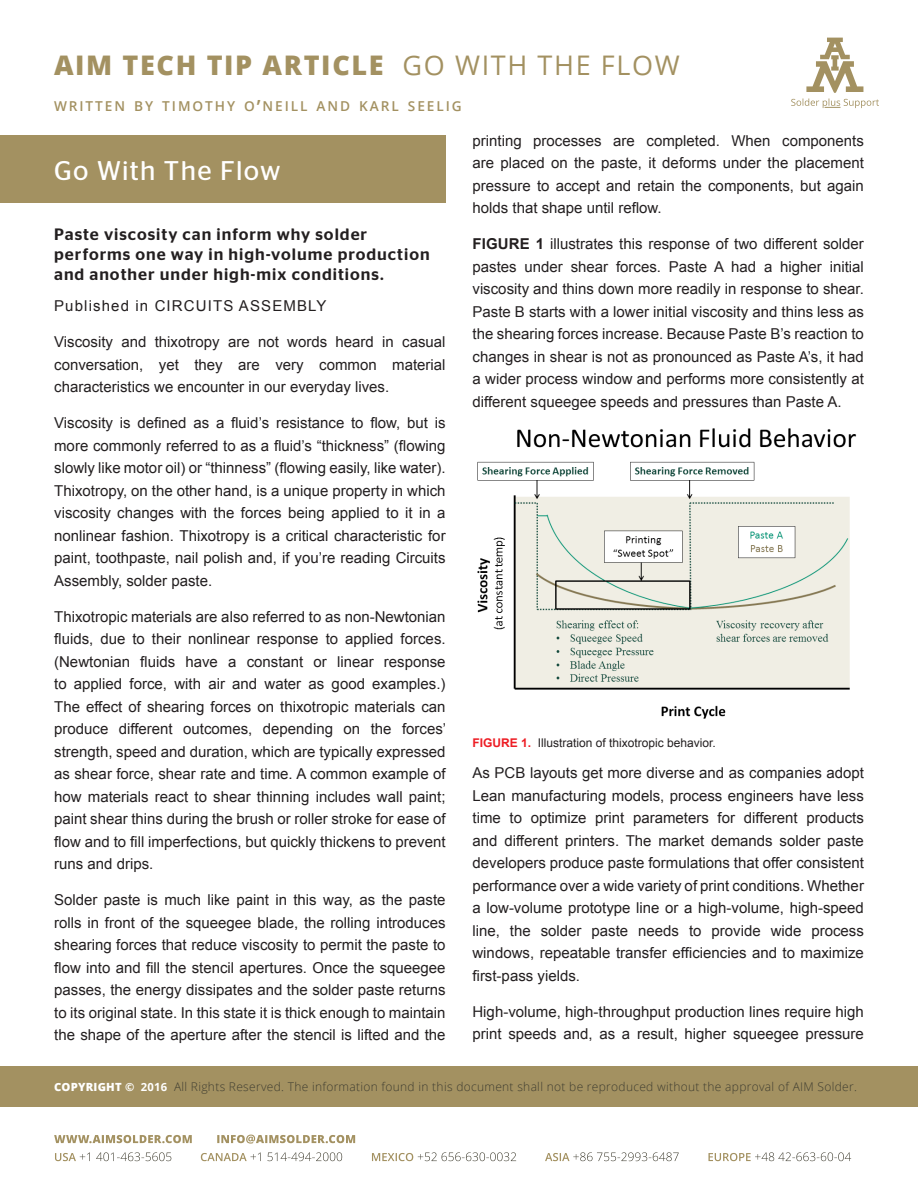
<style>
.page{position:relative;width:918px;height:1188px;background:#fff}
.page>*{position:absolute;margin:0;border:0;box-sizing:border-box;transform-origin:0 0}
.t1{font:800 27px "Open Sans";letter-spacing:.06em;color:#a39161}
.t2{font:27px "Stag Sans";letter-spacing:.05em;color:#fff}
.t3{font:500 16.5px/19.8px "Stag Sans";letter-spacing:.06em;color:#231f20}
.t4{font:15px/22.5px "Arial";color:#231f20;text-align:justify}
.t5{font:15px "Arial";letter-spacing:.075em;color:#231f20}
.t6{font:600 13.65px "Open Sans";letter-spacing:.145em;color:#a39161}
.t7{font:300 12px "Open Sans";letter-spacing:.025em;color:#403e31}
.t8{font:12px "Arial";color:#231f20}
.s1{font-weight:400}
.s2{font-size:19.5px}
.s3{font-weight:700}
.s4{font-weight:700;color:#ed1d24}
.s5{font-weight:800;font-size:11.25px;color:#fff}
.s6{font-weight:700;font-size:11.25px;color:#fff}
</style>
<div class="page">
<div style="left:0;top:135px;width:446px;height:67px;background:#a39161"></div>
<div style="left:0;top:1066px;width:918px;height:41px;background:#a39161"></div>
<svg style="left:791px;top:38px;width:88px;height:70px"></svg>
<svg style="left:708px;top:1152px;width:143px;height:9px"></svg>
<svg style="left:545px;top:1152px;width:134px;height:9px"></svg>
<svg style="left:372px;top:1152px;width:144px;height:9px"></svg>
<svg style="left:201px;top:1152px;width:141px;height:9px"></svg>
<svg style="left:55px;top:1152px;width:116px;height:9px"></svg>
<svg style="left:54px;top:1135px;width:301px;height:9px"></svg>
<img style="left:477px;top:428px;width:380px;height:291px">
<h1 class="t1" style="left:54px;top:44px;width:627px">AIM TECH TIP ARTICLE <span class="s1">GO WITH THE FLOW</span></h1>
<p class="t6" style="left:54px;top:96px;width:409px">WRITTEN BY TIMOTHY O<span class="s2">’</span>NEILL AND KARL SEELIG</p>
<h1 class="t2" style="left:54px;top:155px;width:228px">Go With The Flow</h1>
<p class="t3" style="left:54px;top:224px;width:377px">Paste viscosity can inform why solder performs one way in high-volume production and another under high-mix conditions.</p>
<p class="t5" style="left:54px;top:296px;width:274px">Published in CIRCUITS ASSEMBLY</p>
<p class="t4" style="left:54px;top:331px;width:393px">Viscosity and thixotropy are not words heard in casual conversation, yet they are very common material characteristics we encounter in our everyday lives.</p>
<p class="t4" style="left:54px;top:412px;width:393px">Viscosity is defined as a fluid’s resistance to flow, but is more commonly referred to as a fluid’s “thickness” (flowing slowly like motor oil) or “thinness” (flowing easily, like water).<br>Thixotropy, on the other hand, is a unique property in which viscosity changes with the forces being applied to it in a nonlinear fashion. Thixotropy is a critical characteristic for paint, toothpaste, nail polish and, if you’re reading Circuits Assembly, solder paste.</p>
<p class="t4" style="left:54px;top:605px;width:394px">Thixotropic materials are also referred to as non-Newtonian fluids, due to their nonlinear response to applied forces. (Newtonian fluids have a constant or linear response to applied force, with air and water as good examples.)<br>The effect of shearing forces on thixotropic materials can produce different outcomes, depending on the forces’ strength, speed and duration, which are typically expressed as shear force, shear rate and time. A common example of how materials react to shear thinning includes wall paint; paint shear thins during the brush or roller stroke for ease of flow and to fill imperfections, but quickly thickens to prevent runs and drips.</p>
<p class="t4" style="left:54px;top:889px;width:393px">Solder paste is much like paint in this way, as the paste rolls in front of the squeegee blade, the rolling introduces shearing forces that reduce viscosity to permit the paste to flow into and fill the stencil apertures. Once the squeegee passes, the energy dissipates and the solder paste returns to its original state. In this state it is thick enough to maintain the shape of the aperture after the stencil is lifted and the</p>
<p class="t4" style="left:472px;top:130px;width:393px">printing processes are completed. When components are placed on the paste, it deforms under the placement pressure to accept and retain the components, but again holds that shape until reflow.</p>
<p class="t4" style="left:472px;top:233px;width:393px"><span class="s3">FIGURE 1</span> illustrates this response of two different solder pastes under shear forces. Paste A had a higher initial viscosity and thins down more readily in response to shear.<br>Paste B starts with a lower initial viscosity and thins less as the shearing forces increase. Because Paste B’s reaction to changes in shear is not as pronounced as Paste A’s, it had a wider process window and performs more consistently at different squeegee speeds and pressures than Paste A.</p>
<p class="t8" style="left:472px;top:735px;width:245px"><span class="s4">FIGURE 1.</span> Illustration of thixotropic behavior.</p>
<p class="t4" style="left:472px;top:762px;width:393px">As PCB layouts get more diverse and as companies adopt Lean manufacturing models, process engineers have less time to optimize print parameters for different products and different printers. The market demands solder paste developers produce paste formulations that offer consistent performance over a wide variety of print conditions. Whether a low-volume prototype line or a high-volume, high-speed line, the solder paste needs to provide wide process windows, repeatable transfer efficiencies and to maximize first-pass yields.</p>
<p class="t4" style="left:472px;top:1000px;width:393px">High-volume, high-throughput production lines require high print speeds and, as a result, higher squeegee pressure</p>
<p class="t7" style="left:54px;top:1079px;width:804px"><span class="s5">COPYRIGHT</span> <span class="s6">© 2016</span> All Rights Reserved. The information found in this document shall not be reproduced without the approval of AIM Solder.</p>
</div>
